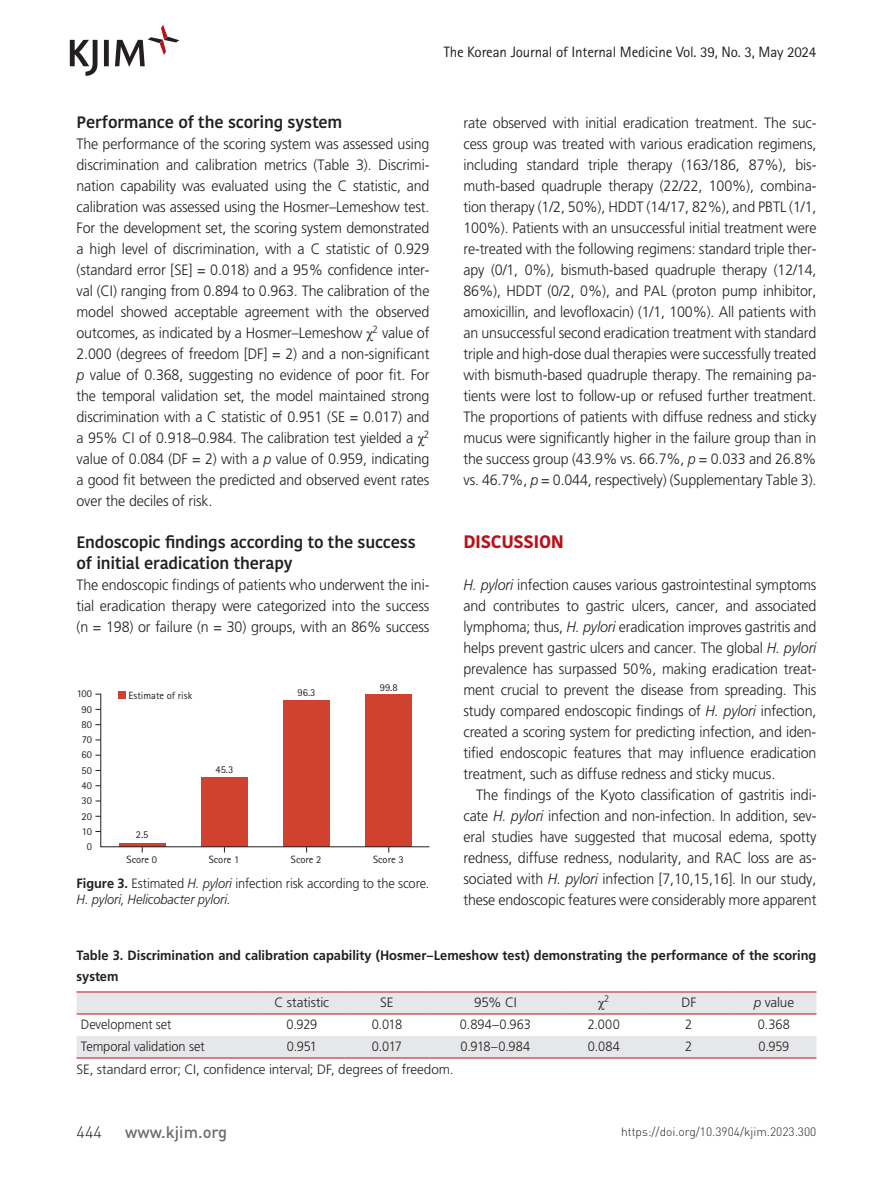
<style>
.page{position:relative;width:893px;height:1191px;background:#fff}
.page>*{position:absolute;margin:0;border:0;box-sizing:border-box;transform-origin:0 0}
.t1{font:700 18px "Kohinoor Bangla";letter-spacing:-.02em;color:#bb1018}
.t2{font:600 16.5px/21px "Kohinoor Bangla";letter-spacing:-.01em;color:#231f20}
.t3{font:500 16.5px "DIN Pro";color:#6c6d70}
.t4{font:300 16.5px "DIN Pro";color:#231f20}
.t5{font:300 15px/21px "Frutiger LT Std";letter-spacing:-.01em;color:#231f20;text-align:justify;scale:.95 1}
.t6{font:15px "Rotis Sans Serif Std";letter-spacing:-.01em;color:#231f20}
.t7{font:300 13.5px/16.2px "Frutiger LT Std";letter-spacing:-.01em;color:#231f20;scale:.95 1}
.t8{font:700 13.5px/21px "Frutiger LT Std";color:#231f20;scale:.95 1}
.t9{font:300 13.5px "Frutiger LT Std";letter-spacing:-.01em;color:#231f20}
.t10{font:13.5px "Times New Roman";color:#231f20}
.t11{font:300 12px "DIN Pro";color:#231f20}
.t12{font:10.5px/15.3px "Rotis Sans Serif Std";color:#231f20;text-align:right}
.s1{font-family:"Times New Roman";font-weight:400}
.s2{font-style:italic}
.s3{font-weight:700}
</style>
<div class="page">
<svg style="left:70px;top:25px;width:109px;height:51px"></svg>
<svg style="left:77px;top:992px;width:739px;height:65px;fill:#e6e7e9"></svg>
<hr style="left:77px;top:991px;width:182px;height:1px;background:#bb1018">
<hr style="left:259px;top:991px;width:85px;height:1px;background:#bb1018">
<hr style="left:344px;top:991px;width:85px;height:1px;background:#bb1018">
<hr style="left:429px;top:991px;width:132px;height:1px;background:#bb1018">
<hr style="left:561px;top:991px;width:85px;height:1px;background:#bb1018">
<hr style="left:646px;top:991px;width:85px;height:1px;background:#bb1018">
<hr style="left:731px;top:991px;width:85px;height:1px;background:#bb1018">
<hr style="left:77px;top:1013px;width:182px;height:1px;background:#bb1018">
<hr style="left:259px;top:1013px;width:85px;height:1px;background:#bb1018">
<hr style="left:344px;top:1013px;width:85px;height:1px;background:#bb1018">
<hr style="left:429px;top:1013px;width:132px;height:1px;background:#bb1018">
<hr style="left:561px;top:1013px;width:85px;height:1px;background:#bb1018">
<hr style="left:646px;top:1013px;width:85px;height:1px;background:#bb1018">
<hr style="left:731px;top:1013px;width:85px;height:1px;background:#bb1018">
<hr style="left:77px;top:1057px;width:182px;height:1px;background:#bb1018">
<hr style="left:259px;top:1057px;width:85px;height:1px;background:#bb1018">
<hr style="left:344px;top:1057px;width:85px;height:1px;background:#bb1018">
<hr style="left:429px;top:1057px;width:132px;height:1px;background:#bb1018">
<hr style="left:561px;top:1057px;width:85px;height:1px;background:#bb1018">
<hr style="left:646px;top:1057px;width:85px;height:1px;background:#bb1018">
<hr style="left:731px;top:1057px;width:85px;height:1px;background:#bb1018">
<div style="left:119px;top:691px;width:7px;height:7px;background:#d0422d"></div>
<svg style="left:100px;top:693px;width:330px;height:154px"></svg>
<p class="t6" style="left:444px;top:43px;width:374px">The Korean Journal of Internal Medicine Vol. 39, No. 3, May 2024</p>
<p class="t2" style="left:77px;top:111px;width:267px">Performance of the scoring system</p>
<p class="t5" style="left:77px;top:133px;width:373px">The performance of the scoring system was assessed using discrimination and calibration metrics (Table 3). Discrimi&shy;nation capability was evaluated using the C statistic, and calibration was assessed using the Hosmer–Lemeshow test.<br>For the development set, the scoring system demonstrated a high level of discrimination, with a C statistic of 0.929 (standard error [SE] = 0.018) and a 95% confidence inter&shy;val (CI) ranging from 0.894 to 0.963. The calibration of the model showed acceptable agreement with the observed outcomes, as indicated by a Hosmer–Lemeshow <span class="s1">χ</span><sup>2</sup> value of 2.000 (degrees of freedom [DF] = 2) and a non-significant <span class="s2">p</span> value of 0.368, suggesting no evidence of poor fit. For the temporal validation set, the model maintained strong discrimination with a C statistic of 0.951 (SE = 0.017) and a 95% CI of 0.918–0.984. The calibration test yielded a <span class="s1">χ</span><sup>2 </sup>value of 0.084 (DF = 2) with a <span class="s2">p</span> value of 0.959, indicating a good fit between the predicted and observed event rates over the deciles of risk.</p>
<p class="t2" style="left:77px;top:531px;width:341px">Endoscopic findings according to the success of initial eradication therapy</p>
<p class="t5" style="left:77px;top:574px;width:373px">The endoscopic findings of patients who underwent the ini&shy;tial eradication therapy were categorized into the success (n = 198) or failure (n = 30) groups, with an 86% success</p>
<p class="t12" style="left:77px;top:686px;width:17px">100<br>90<br>80<br>70<br>60<br>50<br>40<br>30<br>20<br>10<br>0</p>
<p class="t12" style="left:129px;top:687px;width:65px">Estimate of risk</p>
<p class="t12" style="left:136px;top:827px;width:14px">2.5</p>
<p class="t12" style="left:215px;top:761px;width:19px">45.3</p>
<p class="t12" style="left:298px;top:684px;width:19px">96.3</p>
<p class="t12" style="left:380px;top:679px;width:19px">99.8</p>
<p class="t12" style="left:127px;top:852px;width:32px">Score 0</p>
<p class="t12" style="left:209px;top:852px;width:32px">Score 1</p>
<p class="t12" style="left:291px;top:852px;width:32px">Score 2</p>
<p class="t12" style="left:373px;top:852px;width:32px">Score 3</p>
<p class="t7" style="left:77px;top:875px;width:373px"><span class="s3">Figure 3.</span> Estimated <span class="s2">H. pylori</span> infection risk according to the score.<br><span class="s2">H. pylori</span>, <span class="s2">Helicobacter pylori.</span></p>
<p class="t5" style="left:463px;top:112px;width:373px">rate observed with initial eradication treatment. The suc&shy;cess group was treated with various eradication regimens, including standard triple therapy (163/186, 87%), bis&shy;muth-based quadruple therapy (22/22, 100%), combina&shy;tion therapy (1/2, 50%), HDDT (14/17, 82%), and PBTL (1/1, 100%). Patients with an unsuccessful initial treatment were re-treated with the following regimens: standard triple ther&shy;apy (0/1, 0%), bismuth-based quadruple therapy (12/14, 86%), HDDT (0/2, 0%), and PAL (proton pump inhibitor, amoxicillin, and levofloxacin) (1/1, 100%). All patients with an unsuccessful second eradication treatment with standard triple and high-dose dual therapies were successfully treated with bismuth-based quadruple therapy. The remaining pa&shy;tients were lost to follow-up or refused further treatment.<br>The proportions of patients with diffuse redness and sticky mucus were significantly higher in the failure group than in the success group (43.9% vs. 66.7%, <span class="s2">p</span> = 0.033 and 26.8% vs. 46.7%, <span class="s2">p</span> = 0.044, respectively) (Supplementary Table 3).</p>
<p class="t1" style="left:463px;top:525px;width:102px">DISCUSSION</p>
<p class="t5" style="left:463px;top:574px;width:373px"><span class="s2">H. pylori</span> infection causes various gastrointestinal symptoms</p>
<p class="t5" style="left:463px;top:595px;width:373px">and contributes to gastric ulcers, cancer, and associated</p>
<p class="t5" style="left:463px;top:616px;width:373px">lymphoma; thus, <span class="s2">H. pylori</span> eradication improves gastritis and</p>
<p class="t5" style="left:463px;top:637px;width:373px">helps prevent gastric ulcers and cancer. The global <span class="s2">H. pylori</span></p>
<p class="t5" style="left:463px;top:658px;width:373px">prevalence has surpassed 50%, making eradication treat-</p>
<p class="t5" style="left:463px;top:679px;width:373px">ment crucial to prevent the disease from spreading. This</p>
<p class="t5" style="left:463px;top:700px;width:373px">study compared endoscopic findings of <span class="s2">H. pylori</span> infection,</p>
<p class="t5" style="left:463px;top:721px;width:373px">created a scoring system for predicting infection, and iden-</p>
<p class="t5" style="left:463px;top:742px;width:373px">tified endoscopic features that may influence eradication</p>
<p class="t5" style="left:463px;top:763px;width:330px">treatment, such as diffuse redness and sticky mucus.</p>
<p class="t5" style="left:476px;top:784px;width:360px">The findings of the Kyoto classification of gastritis indi-</p>
<p class="t5" style="left:463px;top:805px;width:373px">cate <span class="s2">H. pylori</span> infection and non-infection. In addition, sev-</p>
<p class="t5" style="left:463px;top:826px;width:373px">eral studies have suggested that mucosal edema, spotty</p>
<p class="t5" style="left:463px;top:847px;width:373px">redness, diffuse redness, nodularity, and RAC loss are as-</p>
<p class="t5" style="left:463px;top:868px;width:373px">sociated with <span class="s2">H. pylori</span> infection [7,10,15,16]. In our study,</p>
<p class="t5" style="left:463px;top:889px;width:373px">these endoscopic features were considerably more apparent</p>
<p class="t8" style="left:77px;top:944px;width:780px">Table 3. Discrimination and calibration capability (Hosmer–Lemeshow test) demonstrating the performance of the scoring system</p>
<p class="t9" style="left:274px;top:995px;width:56px">C statistic</p>
<p class="t9" style="left:380px;top:995px;width:15px">SE</p>
<p class="t9" style="left:474px;top:995px;width:44px">95% CI</p>
<p class="t10" style="left:598px;top:993px;width:13px">χ<sup>2</sup></p>
<p class="t9" style="left:681px;top:995px;width:17px">DF</p>
<p class="t9" style="left:754px;top:995px;width:42px"><span class="s2">p</span> value</p>
<p class="t7" style="left:81px;top:1017px;width:97px">Development set</p>
<p class="t7" style="left:286px;top:1017px;width:34px">0.929</p>
<p class="t7" style="left:372px;top:1017px;width:34px">0.018</p>
<p class="t7" style="left:460px;top:1017px;width:76px">0.894–0.963</p>
<p class="t7" style="left:588px;top:1017px;width:35px">2.000</p>
<p class="t7" style="left:685px;top:1017px;width:9px">2</p>
<p class="t7" style="left:758px;top:1017px;width:35px">0.368</p>
<p class="t7" style="left:81px;top:1039px;width:132px">Temporal validation set</p>
<p class="t7" style="left:287px;top:1039px;width:33px">0.951</p>
<p class="t7" style="left:372px;top:1039px;width:33px">0.017</p>
<p class="t7" style="left:460px;top:1039px;width:75px">0.918–0.984</p>
<p class="t7" style="left:588px;top:1039px;width:35px">0.084</p>
<p class="t7" style="left:685px;top:1039px;width:9px">2</p>
<p class="t7" style="left:758px;top:1039px;width:34px">0.959</p>
<p class="t9" style="left:77px;top:1061px;width:379px">SE, standard error; CI, confidence interval; DF, degrees of freedom.</p>
<p class="t4" style="left:77px;top:1120px;width:27px">444</p>
<p class="t3" style="left:125px;top:1120px;width:104px">www.kjim.org</p>
<p class="t11" style="left:621px;top:1123px;width:197px">https://doi.org/10.3904/kjim.2023.300</p>
</div>
